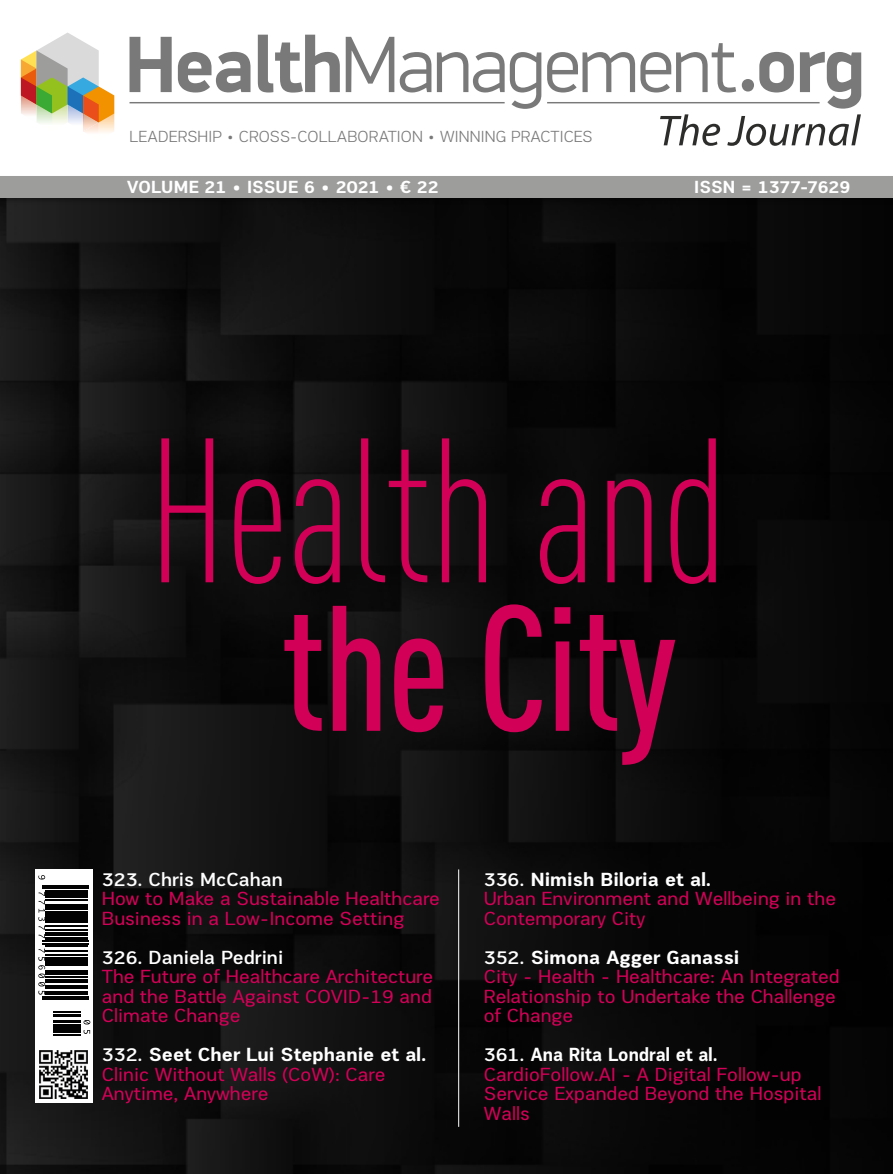
<style>
.page{position:relative;width:893px;height:1174px;background:#fff}
.page>*{position:absolute;margin:0;border:0;box-sizing:border-box;transform-origin:0 0}
.t1{font:300 202.05px "DIN Cond";letter-spacing:-.01em;color:#d30057;scale:.95 1}
.t2{font:500 175.5px "DIN Cond";letter-spacing:-.01em;color:#d30057;scale:.95 1}
.t3{font:19.5px/19.5px "PRC Fidelity";color:#d30057}
.t4{font:500 19.5px "PRC Fidelity";color:#fff}
.t5{font:700 18px "PRC Fidelity";color:#fff}
.t6{font:300 16.5px "PRC Fidelity";letter-spacing:.01em;color:#797979}
.s1{font-weight:500;color:#fff}
.s2{font-weight:700;color:#fff}
</style>
<div class="page">
<img style="left:0;top:205px;width:893px;height:969px">
<svg style="left:130px;top:37px;width:42px;height:55px"></svg>
<svg style="left:178px;top:52px;width:72px;height:40px"></svg>
<svg style="left:258px;top:35px;width:82px;height:58px"></svg>
<svg style="left:346px;top:37px;width:48px;height:55px"></svg>
<svg style="left:400px;top:52px;width:31px;height:40px"></svg>
<svg style="left:437px;top:52px;width:104px;height:57px"></svg>
<svg style="left:547px;top:43px;width:314px;height:103px"></svg>
<hr style="left:130px;top:102px;width:375px;height:1px;background:#797979">
<hr style="left:547px;top:102px;width:273px;height:1px;background:#797979">
<div style="left:0;top:174px;width:893px;height:31px;background:#000;opacity:.32"></div>
<div style="left:0;top:176px;width:893px;height:21px;background:#9d9d9c"></div>
<hr style="left:458px;top:869px;width:1px;height:257px;background:#fff">
<svg style="left:21px;top:33px;width:93px;height:100px"></svg>
<svg style="left:35px;top:869px;width:57px;height:234px"></svg>
<img style="left:40px;top:1050px;width:48px;height:48px">
<hr style="left:42px;top:885px;width:46px;height:1px;background:#020203">
<hr style="left:42px;top:887px;width:46px;height:1px;background:#020203">
<svg style="left:38px;top:875px;width:7px;height:4px"></svg>
<hr style="left:46px;top:890px;width:42px;height:1px;background:#020203">
<hr style="left:46px;top:891px;width:42px;height:1px;background:#020203">
<hr style="left:46px;top:892px;width:42px;height:1px;background:#020203">
<hr style="left:46px;top:894px;width:42px;height:2px;background:#020203">
<hr style="left:46px;top:896px;width:42px;height:1px;background:#020203">
<hr style="left:46px;top:899px;width:42px;height:1px;background:#020203">
<hr style="left:46px;top:904px;width:42px;height:1px;background:#020203">
<hr style="left:46px;top:907px;width:42px;height:1px;background:#020203">
<hr style="left:46px;top:908px;width:42px;height:1px;background:#020203">
<hr style="left:46px;top:911px;width:42px;height:2px;background:#020203">
<hr style="left:46px;top:913px;width:42px;height:1px;background:#020203">
<hr style="left:46px;top:915px;width:42px;height:1px;background:#020203">
<hr style="left:46px;top:916px;width:42px;height:1px;background:#020203">
<hr style="left:46px;top:917px;width:42px;height:2px;background:#020203">
<hr style="left:46px;top:919px;width:42px;height:1px;background:#020203">
<hr style="left:46px;top:921px;width:42px;height:1px;background:#020203">
<hr style="left:46px;top:925px;width:42px;height:1px;background:#020203">
<hr style="left:46px;top:929px;width:42px;height:2px;background:#020203">
<hr style="left:46px;top:932px;width:42px;height:1px;background:#020203">
<hr style="left:46px;top:933px;width:42px;height:1px;background:#020203">
<hr style="left:46px;top:934px;width:42px;height:1px;background:#020203">
<hr style="left:46px;top:937px;width:42px;height:1px;background:#020203">
<hr style="left:46px;top:938px;width:42px;height:1px;background:#020203">
<svg style="left:38px;top:892px;width:7px;height:46px"></svg>
<hr style="left:42px;top:940px;width:46px;height:2px;background:#020203">
<hr style="left:42px;top:943px;width:46px;height:1px;background:#020203">
<hr style="left:46px;top:945px;width:42px;height:1px;background:#020203">
<hr style="left:46px;top:950px;width:42px;height:1px;background:#020203">
<hr style="left:46px;top:954px;width:42px;height:1px;background:#020203">
<hr style="left:46px;top:957px;width:42px;height:1px;background:#020203">
<hr style="left:46px;top:958px;width:42px;height:2px;background:#020203">
<hr style="left:46px;top:960px;width:42px;height:1px;background:#020203">
<hr style="left:46px;top:962px;width:42px;height:1px;background:#020203">
<hr style="left:46px;top:964px;width:42px;height:2px;background:#020203">
<hr style="left:46px;top:970px;width:42px;height:2px;background:#020203">
<hr style="left:46px;top:972px;width:42px;height:1px;background:#020203">
<hr style="left:46px;top:973px;width:42px;height:1px;background:#020203">
<hr style="left:46px;top:976px;width:42px;height:2px;background:#020203">
<hr style="left:46px;top:979px;width:42px;height:1px;background:#020203">
<hr style="left:46px;top:980px;width:42px;height:1px;background:#020203">
<hr style="left:46px;top:981px;width:42px;height:2px;background:#020203">
<hr style="left:46px;top:985px;width:42px;height:1px;background:#020203">
<hr style="left:46px;top:987px;width:42px;height:2px;background:#020203">
<hr style="left:46px;top:991px;width:42px;height:1px;background:#020203">
<hr style="left:46px;top:992px;width:42px;height:1px;background:#020203">
<hr style="left:46px;top:993px;width:42px;height:2px;background:#020203">
<svg style="left:38px;top:948px;width:7px;height:46px"></svg>
<hr style="left:42px;top:996px;width:46px;height:1px;background:#020203">
<hr style="left:42px;top:998px;width:46px;height:1px;background:#020203">
<hr style="left:53px;top:1011px;width:28px;height:2px;background:#020203">
<hr style="left:53px;top:1034px;width:28px;height:2px;background:#020203">
<svg style="left:53px;top:1014px;width:37px;height:20px"></svg>
<p class="t6" style="left:129px;top:128px;width:465px">LEADERSHIP • CROSS-COLLABORATION • WINNING PRACTICES</p>
<p class="t5" style="left:127px;top:177px;width:313px">VOLUME 21 • ISSUE 6 • 2021 • € 22</p>
<p class="t5" style="left:694px;top:177px;width:157px">ISSN = 1377-7629</p>
<h1 class="t1" style="left:148px;top:396px;width:613px">Health and</h1>
<h2 class="t2" style="left:282px;top:564px;width:417px">the City</h2>
<p class="t4" style="left:102px;top:868px;width:182px">323. Chris McCahan</p>
<p class="t3" style="left:102px;top:888px;width:340px">How to Make a Sustainable Healthcare<br>Business in a Low-Income Setting</p>
<p class="t4" style="left:102px;top:946px;width:183px">326. Daniela Pedrini</p>
<p class="t3" style="left:102px;top:966px;width:333px;text-align:justify">The Future of Healthcare Architecture and the Battle Against COVID-19 and Climate Change</p>
<p class="t3" style="left:102px;top:1044px;width:326px"><span class="s1">332.</span> <span class="s2">Seet Cher Lui Stephanie et al.<br></span>Clinic Without Walls (CoW): Care<br>Anytime, Anywhere</p>
<p class="t3" style="left:484px;top:869px;width:354px"><span class="s1">336.</span> <span class="s2">Nimish Biloria et al.<br></span>Urban Environment and Wellbeing in the<br>Contemporary City</p>
<p class="t3" style="left:484px;top:947px;width:357px"><span class="s1">352.</span> <span class="s2">Simona Agger Ganassi<br></span>City - Health - Healthcare: An Integrated<br>Relationship to Undertake the Challenge of Change</p>
<p class="t3" style="left:484px;top:1044px;width:339px"><span class="s1">361.</span> <span class="s2">Ana Rita Londral et al.<br></span>CardioFollow.AI - A Digital Follow-up<br>Service Expanded Beyond the Hospital<br>Walls</p>
</div>
